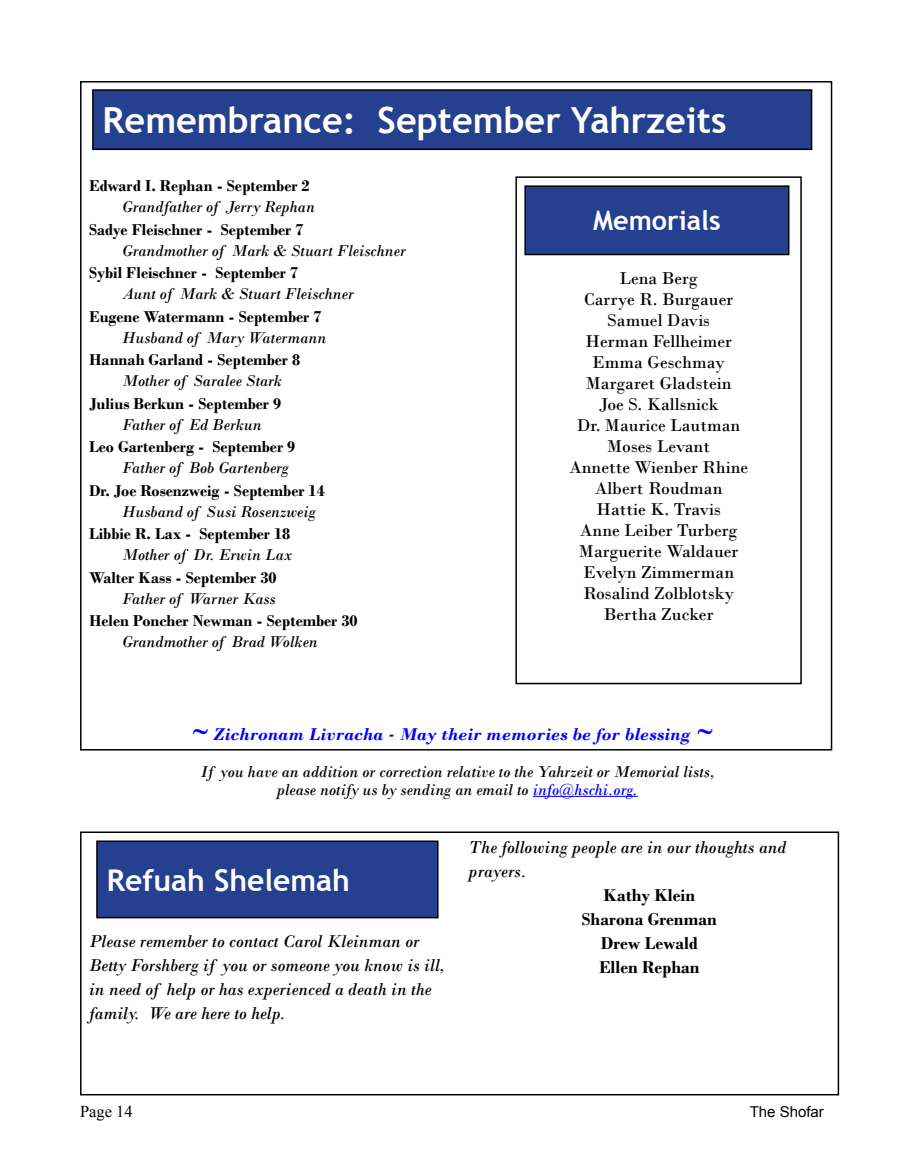
<style>
.page{position:relative;width:905px;height:1175px;background:#fff}
.page>*{position:absolute;margin:0;border:0;box-sizing:border-box;transform-origin:0 0}
.t1{font:700 36px "Trebuchet MS";color:#fff}
.t2{font:700 30px "Trebuchet MS";color:#fff}
.t3{font:700 27px "Trebuchet MS";color:#fff}
.t4{font:18px/21px "Bodoni";color:#000;text-align:center}
.t5{font:italic 18px/24px "Bodoni";color:#000}
.t6{font:italic 700 18px "Bodoni";color:#00f}
.t7{font:700 18px/24px "Bodoni";color:#000;text-align:center}
.t8{font:italic 16.5px/18px "Bodoni";color:#000;text-align:center}
.t9{font:700 16.5px "Bodoni";color:#000}
.t10{font:16.5px "Times New Roman";color:#000}
.t11{font:15px "Arial";color:#000}
.s1{font-size:27px}
.s2{color:#00f}
</style>
<div class="page">
<div style="left:93px;top:90px;width:718px;height:59px;background:#25408f"></div>
<div style="left:92px;top:89px;width:720px;height:61px;border:2px solid #000"></div>
<div style="left:515px;top:176px;width:286px;height:508px;border:2px solid #000"></div>
<div style="left:525px;top:186px;width:263px;height:68px;background:#25408f"></div>
<div style="left:524px;top:185px;width:265px;height:70px;border:2px solid #000"></div>
<div style="left:80px;top:831px;width:759px;height:264px;border:2px solid #000"></div>
<div style="left:97px;top:841px;width:341px;height:76px;background:#25408f"></div>
<div style="left:96px;top:840px;width:342px;height:78px;border:2px solid #000"></div>
<hr style="left:532px;top:796px;width:105px;height:1px;background:#00f">
<h1 class="t1" style="left:103px;top:98px;width:625px">Remembrance: September Yahrzeits</h1>
<p class="t9" style="left:89px;top:176px;width:222px">Edward I. Rephan - September 2</p>
<p class="t8" style="left:122px;top:198px;width:194px">Grandfather of Jerry Rephan</p>
<p class="t9" style="left:89px;top:219px;width:216px">Sadye Fleischner - September 7</p>
<p class="t8" style="left:122px;top:241px;width:285px">Grandmother of Mark &amp; Stuart Fleischner</p>
<p class="t9" style="left:89px;top:263px;width:211px">Sybil Fleischner - September 7</p>
<p class="t8" style="left:122px;top:285px;width:233px">Aunt of Mark &amp; Stuart Fleischner</p>
<p class="t9" style="left:89px;top:306px;width:234px">Eugene Watermann - September 7</p>
<p class="t8" style="left:122px;top:328px;width:206px">Husband of Mary Watermann</p>
<p class="t9" style="left:89px;top:350px;width:213px">Hannah Garland - September 8</p>
<p class="t8" style="left:122px;top:372px;width:161px">Mother of Saralee Stark</p>
<p class="t9" style="left:89px;top:393px;width:194px">Julius Berkun - September 9</p>
<p class="t8" style="left:122px;top:415px;width:141px">Father of Ed Berkun</p>
<p class="t9" style="left:89px;top:437px;width:208px">Leo Gartenberg - September 9</p>
<p class="t8" style="left:122px;top:459px;width:168px">Father of Bob Gartenberg</p>
<p class="t9" style="left:89px;top:480px;width:237px">Dr. Joe Rosenzweig - September 14</p>
<p class="t8" style="left:122px;top:502px;width:195px">Husband of Susi Rosenzweig</p>
<p class="t9" style="left:89px;top:524px;width:203px">Libbie R. Lax - September 18</p>
<p class="t8" style="left:122px;top:546px;width:172px">Mother of Dr. Erwin Lax</p>
<p class="t9" style="left:89px;top:567px;width:189px">Walter Kass - September 30</p>
<p class="t8" style="left:122px;top:589px;width:155px">Father of Warner Kass</p>
<p class="t9" style="left:89px;top:611px;width:270px">Helen Poncher Newman - September 30</p>
<p class="t8" style="left:122px;top:633px;width:197px">Grandmother of Brad Wolken</p>
<h3 class="t3" style="left:593px;top:204px;width:129px">Memorials</h3>
<p class="t4" style="left:569px;top:267px;width:181px">Lena Berg<br>Carrye R. Burgauer<br>Samuel Davis<br>Herman Fellheimer<br>Emma Geschmay<br>Margaret Gladstein<br>Joe S. Kallsnick<br>Dr. Maurice Lautman<br>Moses Levant<br>Annette Wienber Rhine<br>Albert Roudman<br>Hattie K. Travis<br>Anne Leiber Turberg<br>Marguerite Waldauer<br>Evelyn Zimmerman<br>Rosalind Zolblotsky<br>Bertha Zucker</p>
<p class="t6" style="left:191px;top:723px;width:524px"><span class="s1">~</span> Zichronam Livracha - May their memories be for blessing <span class="s1">~</span></p>
<p class="t8" style="left:200px;top:762px;width:516px">If you have an addition or correction relative to the Yahrzeit or Memorial lists, please notify us by sending an email to <span class="s2">info@hschi.org.</span></p>
<h2 class="t2" style="left:107px;top:861px;width:245px">Refuah Shelemah</h2>
<p class="t5" style="left:89px;top:929px;width:357px">Please remember to contact Carol Kleinman or Betty Forshberg if you or someone you know is ill, in need of help or has experienced a death in the family. We are here to help.</p>
<p class="t5" style="left:468px;top:834px;width:319px">The following people are in our thoughts and prayers.</p>
<p class="t7" style="left:581px;top:882px;width:137px">Kathy Klein<br>Sharona Grenman<br>Drew Lewald<br>Ellen Rephan</p>
<p class="t10" style="left:80px;top:1100px;width:54px">Page 14</p>
<p class="t11" style="left:749px;top:1102px;width:76px">The Shofar</p>
</div>
